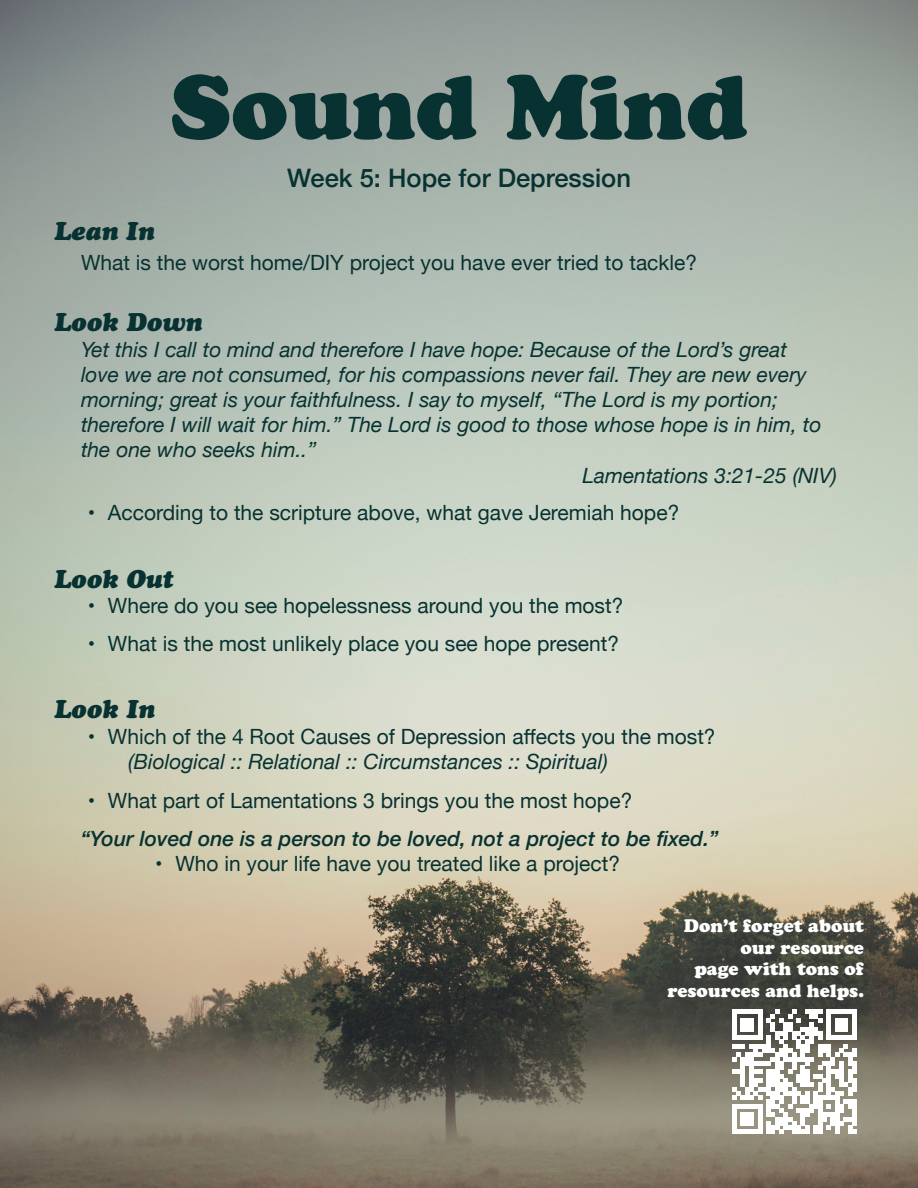
<style>
.page{position:relative;width:918px;height:1188px;background:#fff}
.page>*{position:absolute;margin:0;border:0;box-sizing:border-box;transform-origin:0 0}
.t1{font:90px "Cooper Black Std";color:#083231}
.t2{font:italic 25.5px "Cooper Black Std";color:#083231}
.t3{font:500 25.5px "Helvetica Neue";color:#083231}
.t4{font:italic 21px "Helvetica Neue";color:#083231}
.t5{font:21px "Helvetica Neue";color:#083231}
.t6{font:italic 500 21px "Helvetica Neue";color:#083231}
.t7{font:18px/21.6px "Cooper Black Std";color:#fff;text-align:right}
</style>
<div class="page">
<img style="left:0;top:0;width:918px;height:1188px">
<svg style="left:732px;top:1010px;width:124px;height:124px"></svg>
<h1 class="t1" style="left:170px;top:53px;width:579px">Sound Mind</h1>
<p class="t3" style="left:287px;top:157px;width:345px">Week 5: Hope for Depression</p>
<p class="t2" style="left:54px;top:215px;width:102px">Lean In</p>
<p class="t5" style="left:81px;top:248px;width:618px">What is the worst home/DIY project you have ever tried to tackle?</p>
<p class="t2" style="left:54px;top:307px;width:150px">Look Down</p>
<p class="t4" style="left:81px;top:334px;width:708px">Yet this I call to mind and therefore I have hope: Because of the Lord’s great</p>
<p class="t4" style="left:81px;top:359px;width:727px">love we are not consumed, for his compassions never fail. They are new every</p>
<p class="t4" style="left:81px;top:384px;width:698px">morning; great is your faithfulness. I say to myself, “The Lord is my portion;</p>
<p class="t4" style="left:81px;top:410px;width:742px">therefore I will wait for him.” The Lord is good to those whose hope is in him, to</p>
<p class="t4" style="left:81px;top:435px;width:237px">the one who seeks him..”</p>
<p class="t4" style="left:583px;top:460px;width:256px">Lamentations 3:21-25 (NIV)</p>
<p class="t5" style="left:88px;top:497px;width:593px">• According to the scripture above, what gave Jeremiah hope?</p>
<p class="t2" style="left:54px;top:563px;width:121px">Look Out</p>
<p class="t5" style="left:88px;top:591px;width:537px">• Where do you see hopelessness around you the most?</p>
<p class="t5" style="left:88px;top:628px;width:533px">• What is the most unlikely place you see hope present?</p>
<p class="t2" style="left:54px;top:694px;width:102px">Look In</p>
<p class="t5" style="left:88px;top:721px;width:629px">• Which of the 4 Root Causes of Depression affects you the most?</p>
<p class="t4" style="left:128px;top:746px;width:481px">(Biological :: Relational :: Circumstances :: Spiritual)</p>
<p class="t5" style="left:88px;top:785px;width:546px">• What part of Lamentations 3 brings you the most hope?</p>
<p class="t6" style="left:81px;top:821px;width:639px">“Your loved one is a person to be loved, not a project to be fixed.”</p>
<p class="t5" style="left:155px;top:849px;width:466px">• Who in your life have you treated like a project?</p>
<p class="t7" style="left:667px;top:915px;width:198px">Don’t forget about our resource<br>page with tons of resources and helps.</p>
</div>
